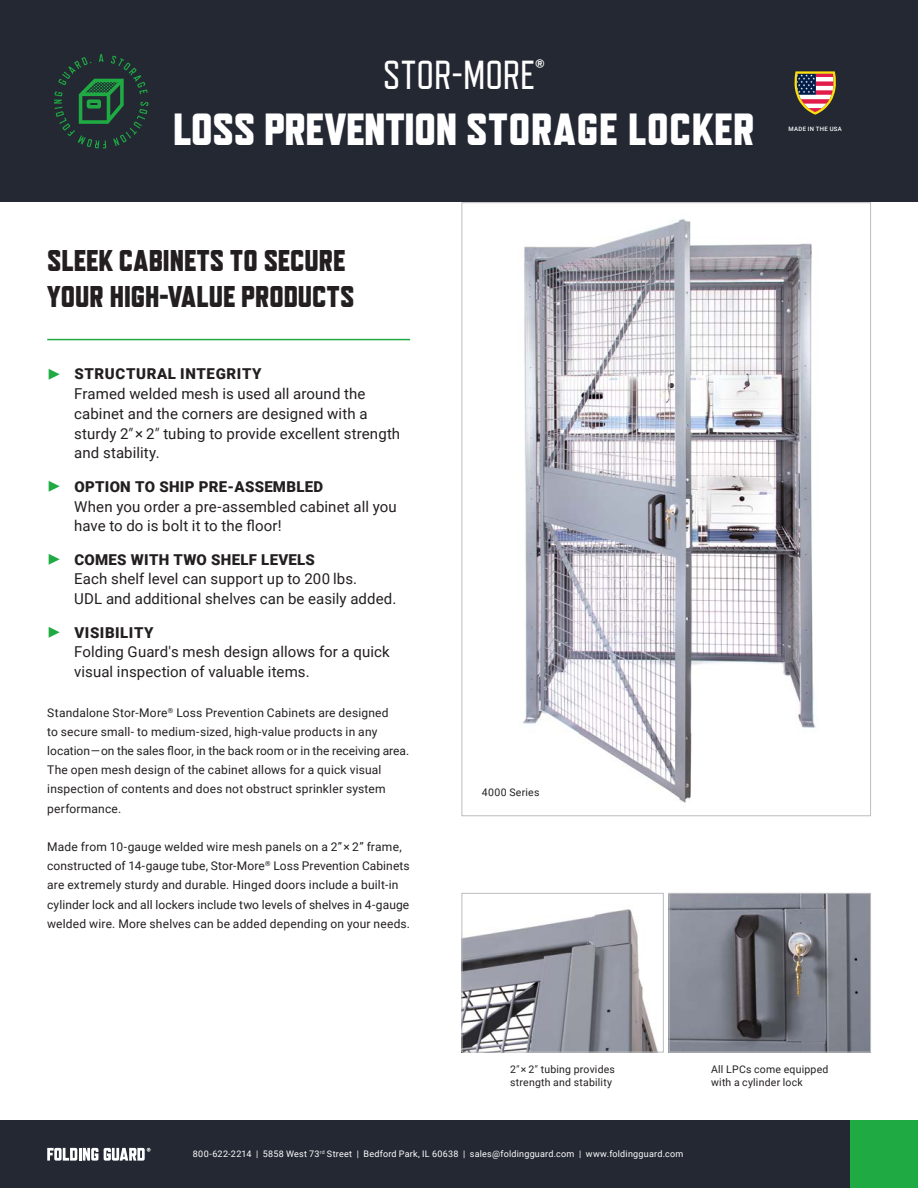
<style>
.page{position:relative;width:918px;height:1188px;background:#fff}
.page>*{position:absolute;margin:0;border:0;box-sizing:border-box;transform-origin:0 0}
.t1{font:800 45px "Refrigerator Deluxe";letter-spacing:.02em;color:#fff}
.t2{font:40.5px "Refrigerator Deluxe";letter-spacing:-.005em;color:#fff}
.t3{font:800 30px/36px "Refrigerator Deluxe";color:#231f20}
.t4{font:15px/19.8px "Roboto";letter-spacing:.005em;color:#231f20}
.t5{font:12px/19.2px "Roboto";letter-spacing:.015em;color:#231f20}
.t6{font:10.5px/12.6px "Roboto";letter-spacing:.02em;color:#231f20}
.t7{font:9px "Roboto";letter-spacing:.025em;color:#fff}
.t8{font:500 6px "Roboto";letter-spacing:.055em;color:#fff}
.s1{font-weight:900;font-size:21px;color:#1fab42}
.s2{font-weight:900}
.s3{font-style:italic}
</style>
<div class="page">
<div style="left:0;top:0;width:918px;height:202px;background:#232833"></div>
<div style="left:0;top:1120px;width:850px;height:68px;background:#232833"></div>
<svg style="left:794px;top:71px;width:42px;height:44px"></svg>
<img style="left:523px;top:218px;width:293px;height:585px">
<img style="left:464px;top:909px;width:194px;height:141px">
<div style="left:462px;top:893px;width:202px;height:159px;border:1px solid #bcbdc0"></div>
<img style="left:671px;top:895px;width:198px;height:155px">
<div style="left:669px;top:893px;width:202px;height:159px;border:1px solid #bcbdc0"></div>
<svg style="left:47px;top:1148px;width:51px;height:13px"></svg>
<svg style="left:104px;top:1148px;width:47px;height:13px"></svg>
<svg style="left:54px;top:54px;width:94px;height:94px"></svg>
<div style="left:850px;top:1120px;width:68px;height:68px;background:#1faa43"></div>
<hr style="left:47px;top:339px;width:363px;height:1px;background:#1faa43">
<h2 class="t2" style="left:383px;top:51px;width:164px">STOR-MORE<sup>®</sup></h2>
<h1 class="t1" style="left:173px;top:103px;width:583px">LOSS PREVENTION STORAGE LOCKER</h1>
<p class="t8" style="left:788px;top:125px;width:55px">MADE IN THE USA</p>
<h3 class="t3" style="left:47px;top:242px;width:309px">SLEEK CABINETS TO SECURE<br>YOUR HIGH-VALUE PRODUCTS</h3>
<p class="t4" style="left:74px;top:363px;width:327px;text-indent:-27px"><span class="s1">‣</span> <span class="s2">STRUCTURAL INTEGRITY<br></span>Framed welded mesh is used all around the cabinet and the corners are designed with a sturdy 2<span class="s3">"</span> × 2<span class="s3">"</span> tubing to provide excellent strength and stability.</p>
<p class="t4" style="left:74px;top:476px;width:324px;text-indent:-27px"><span class="s1">‣</span> <span class="s2">OPTION TO SHIP PRE‑ASSEMBLED<br></span>When you order a pre-assembled cabinet all you have to do is bolt it to the floor!</p>
<p class="t4" style="left:74px;top:549px;width:324px;text-indent:-27px"><span class="s1">‣</span> <span class="s2">COMES WITH TWO SHELF LEVELS<br></span>Each shelf level can support up to 200 lbs.<br>UDL and additional shelves can be easily added.</p>
<p class="t4" style="left:74px;top:622px;width:317px;text-indent:-27px"><span class="s1">‣</span> <span class="s2">VISIBILITY<br></span>Folding Guard's mesh design allows for a quick visual inspection of valuable items.</p>
<p class="t5" style="left:47px;top:702px;width:364px">Standalone Stor-More<sup>®</sup> Loss Prevention Cabinets are designed<br>to secure small- to medium-sized, high-value products in any location — on the sales floor, in the back room or in the receiving area.<br>The open mesh design of the cabinet allows for a quick visual inspection of contents and does not obstruct sprinkler system performance.</p>
<p class="t5" style="left:47px;top:837px;width:364px">Made from 10-gauge welded wire mesh panels on a 2” × 2” frame, constructed of 14-gauge tube, Stor-More<sup>®</sup> Loss Prevention Cabinets are extremely sturdy and durable. Hinged doors include a built-in cylinder lock and all lockers include two levels of shelves in 4-gauge welded wire. More shelves can be added depending on your needs.</p>
<p class="t6" style="left:482px;top:785px;width:59px">4000 Series</p>
<p class="t6" style="left:510px;top:1063px;width:106px">2<span class="s3">"</span> × 2<span class="s3">"</span> tubing provides strength and stability</p>
<p class="t6" style="left:711px;top:1063px;width:119px">All LPCs come equipped with a cylinder lock</p>
<p class="t7" style="left:193px;top:1148px;width:492px">800-622-2214 | 5858 West 73<sup>rd</sup> Street | Bedford Park, IL 60638 | sales@foldingguard.com | www.foldingguard.com</p>
</div>
